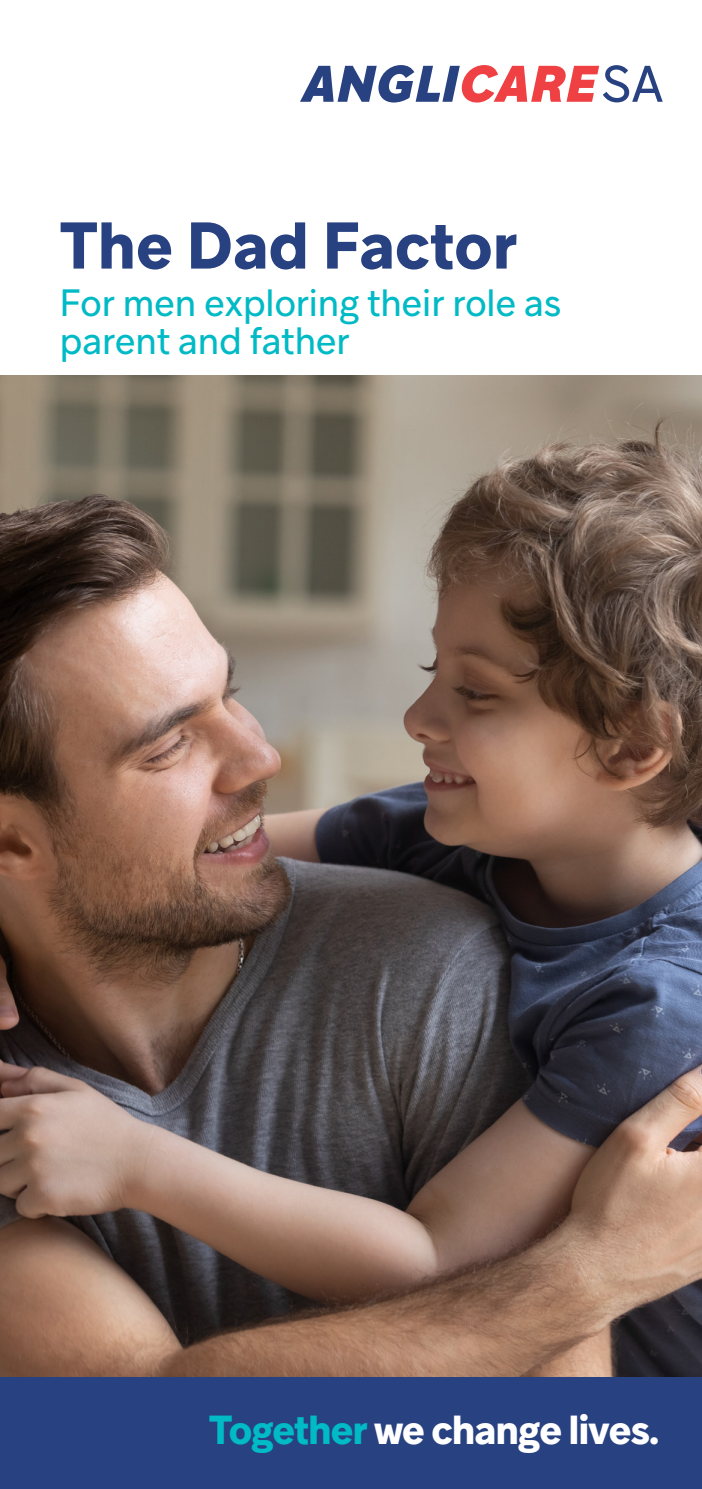
<style>
.page{position:relative;width:702px;height:1489px;background:#fff}
.page>*{position:absolute;margin:0;border:0;box-sizing:border-box;transform-origin:0 0}
.t1{font:700 65px "Guillon";color:#284181}
.t2{font:700 40px "Guillon";letter-spacing:-.025em;color:#fff}
.t3{font:37.5px/37.5px "Guillon";color:#00bac6}
.s1{color:#00bac6}
</style>
<div class="page">
<img style="left:0;top:376px;width:702px;height:1001px">
<div style="left:0;top:1377px;width:702px;height:111px;background:#284181"></div>
<svg style="left:300px;top:65px;width:362px;height:37px"></svg>
<h1 class="t1" style="left:60px;top:204px;width:458px">The Dad Factor</h1>
<p class="t3" style="left:60px;top:283px;width:502px">For men exploring their role as parent and father</p>
<p class="t2" style="left:209px;top:1404px;width:452px"><span class="s1">Together</span> we change lives.</p>
</div>
